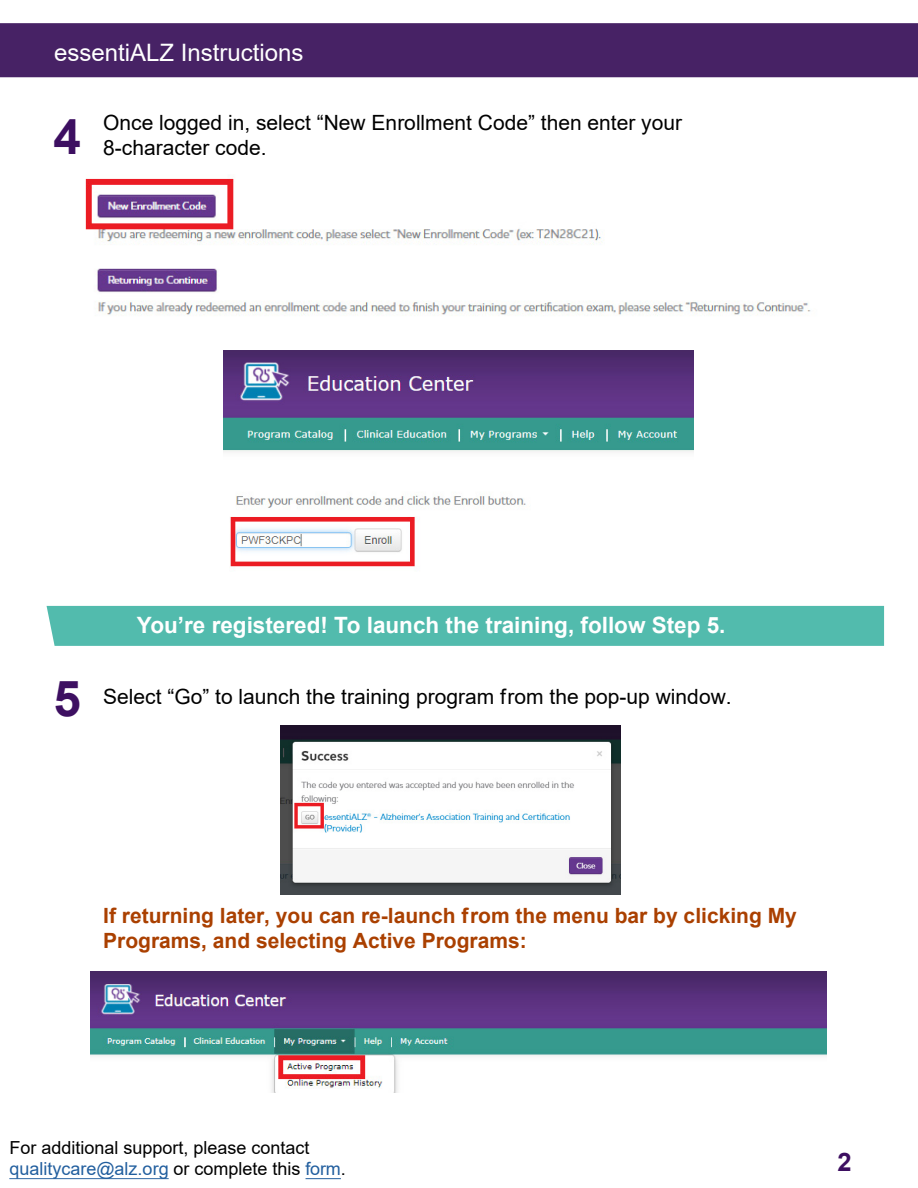
<style>
.page{position:relative;width:918px;height:1188px;background:#fff}
.page>*{position:absolute;margin:0;border:0;box-sizing:border-box;transform-origin:0 0}
.t1{font:700 49.5px "Arial";color:#3d0f61}
.t2{font:700 25.5px "Arial";color:#3d0f61}
.t3{font:24px "Arial";color:#fff}
.t4{font:700 22.5px "Arial";color:#fff}
.t5{font:21px/25.2px "Arial";color:#000}
.t6{font:700 21px/25.2px "Arial";color:#aa4000}
.t7{font:18px/21.6px "Arial";color:#000}
.s1{color:#215e9e}
</style>
<div class="page">
<div style="left:0;top:23px;width:918px;height:54px;background:#472265"></div>
<div style="left:47px;top:606px;width:837px;height:40px;background:#52bbad"></div>
<img style="left:91px;top:972px;width:735px;height:120px">
<hr style="left:306px;top:1178px;width:35px;height:1px;background:#215e9e">
<hr style="left:9px;top:1178px;width:160px;height:1px;background:#215e9e">
<img style="left:224px;top:350px;width:469px;height:217px">
<hr style="left:917px;top:98px;width:1px;height:52px;background:#f7d6a3">
<img style="left:281px;top:726px;width:340px;height:169px">
<img style="left:85px;top:178px;width:726px;height:138px">
<p class="t3" style="left:54px;top:36px;width:251px">essentiALZ Instructions</p>
<h1 class="t1" style="left:54px;top:102px;width:29px">4</h1>
<p class="t5" style="left:103px;top:110px;width:580px">Once logged in, select “New Enrollment Code” then enter your<br>8-character code.</p>
<p class="t4" style="left:137px;top:609px;width:590px">You’re registered! To launch the training, follow Step 5.</p>
<h1 class="t1" style="left:54px;top:663px;width:29px">5</h1>
<p class="t5" style="left:103px;top:684px;width:630px">Select “Go” to launch the training program from the pop-up window.</p>
<p class="t6" style="left:103px;top:903px;width:695px">If returning later, you can re-launch from the menu bar by clicking My<br>Programs, and selecting Active Programs:</p>
<p class="t7" style="left:9px;top:1137px;width:338px">For additional support, please contact <span class="s1">qualitycare@alz.org</span> or complete this <span class="s1">form</span>.</p>
<p class="t2" style="left:838px;top:1144px;width:16px">2</p>
</div>
